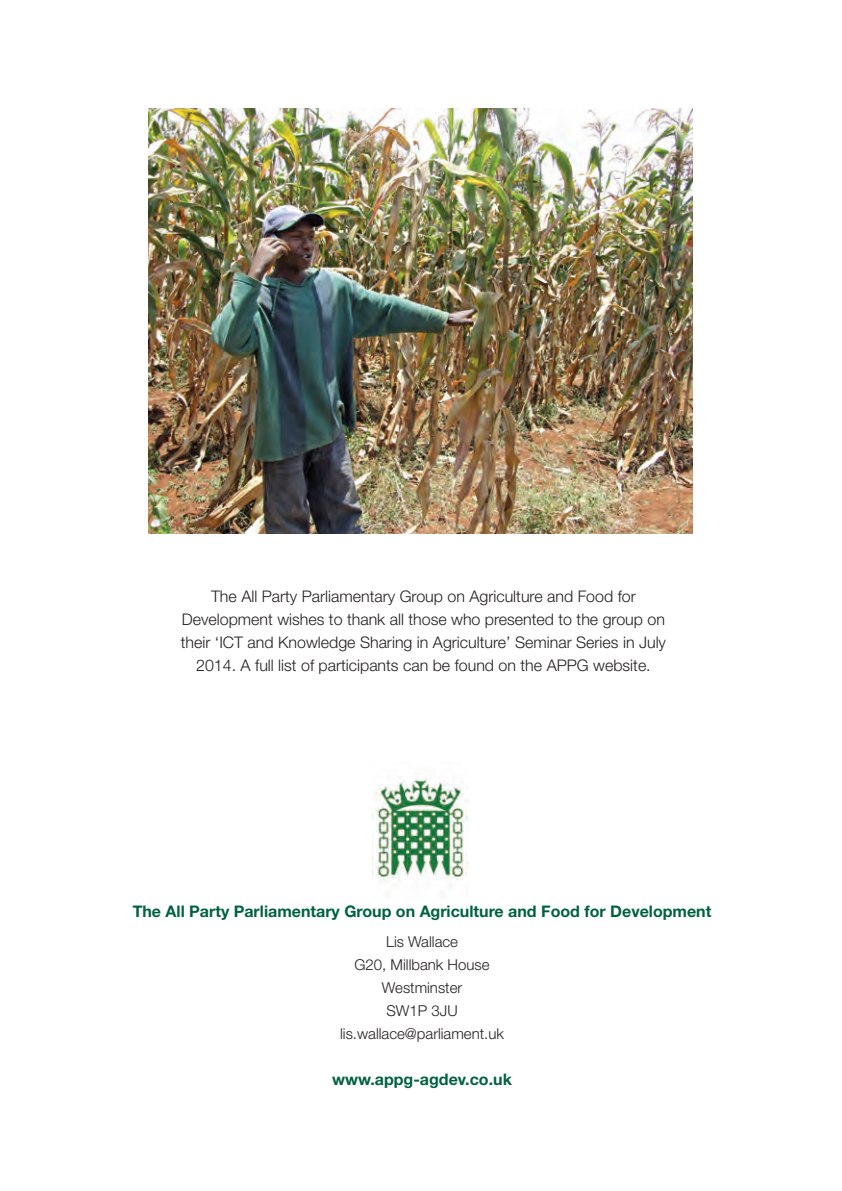
<style>
.page{position:relative;width:842px;height:1191px;background:#fff}
.page>*{position:absolute;margin:0;border:0;box-sizing:border-box;transform-origin:0 0}
.t1{font:300 16px/23px "Helvetica Neue";color:#231f20;text-align:center}
.t2{font:700 16px "Helvetica Neue";color:#006142}
.t3{font:300 15px "Helvetica Neue";color:#231f20}
</style>
<div class="page">
<img style="left:373px;top:773px;width:95px;height:125px">
<img style="left:148px;top:109px;width:545px;height:425px">
<p class="t1" style="left:181px;top:584px;width:486px">The All Party Parliamentary Group on Agriculture and Food for Development wishes to thank all those who presented to the group on their ‘ICT and Knowledge Sharing in Agriculture’ Seminar Series in July 2014. A full list of participants can be found on the APPG website.</p>
<p class="t2" style="left:133px;top:901px;width:580px">The All Party Parliamentary Group on Agriculture and Food for Development</p>
<p class="t3" style="left:386px;top:932px;width:73px">Lis Wallace</p>
<p class="t3" style="left:354px;top:955px;width:137px">G20, Millbank House</p>
<p class="t3" style="left:382px;top:978px;width:82px">Westminster</p>
<p class="t3" style="left:386px;top:1001px;width:73px">SW1P 3JU</p>
<p class="t3" style="left:340px;top:1024px;width:165px">lis.wallace@parliament.uk</p>
<p class="t2" style="left:332px;top:1069px;width:181px">www.appg-agdev.co.uk</p>
</div>
